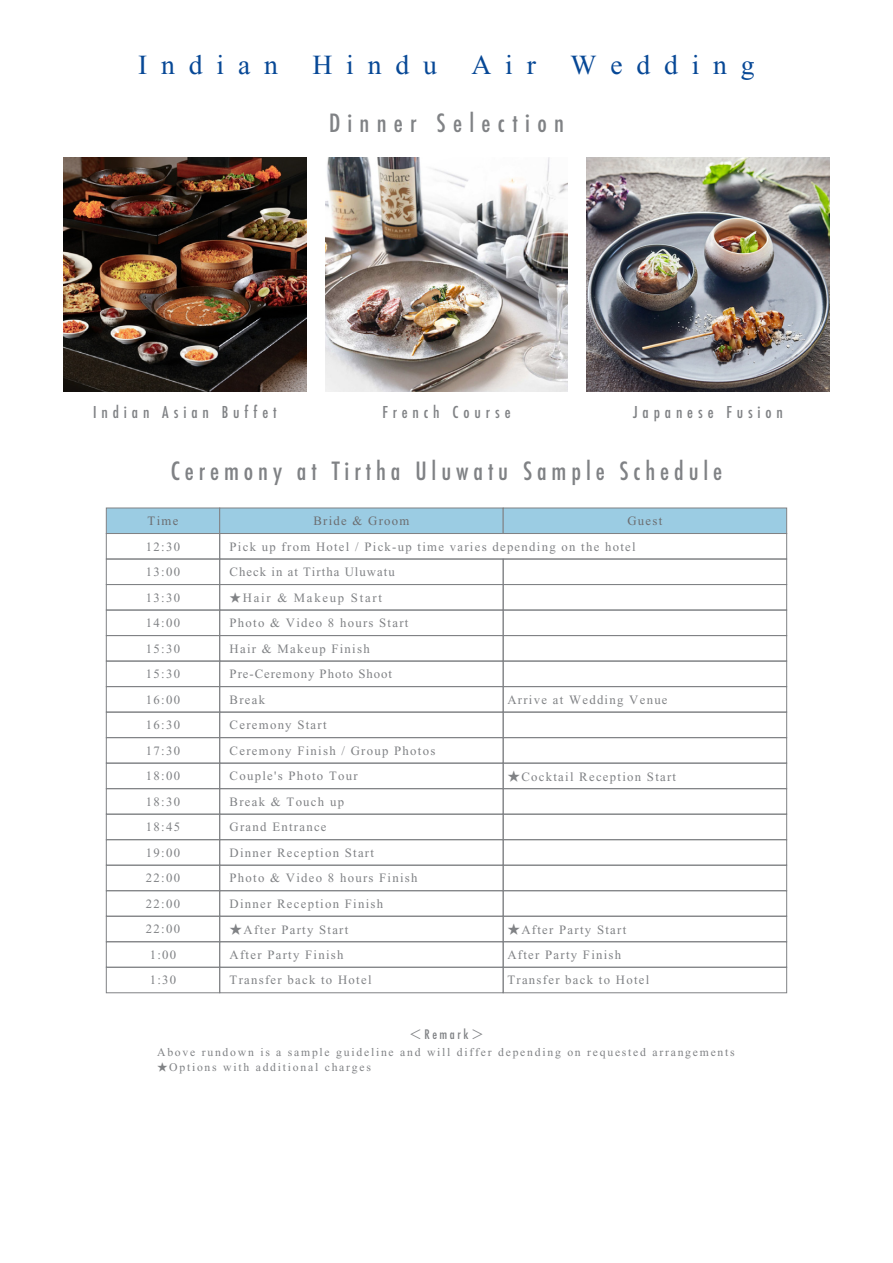
<style>
.page{position:relative;width:893px;height:1263px;background:#fff}
.page>*{position:absolute;margin:0;border:0;box-sizing:border-box;transform-origin:0 0}
.t1{font:27.6px "Times New Roman";letter-spacing:.5em;color:#074896}
.t2{font:500 condensed 24.45px "Futura";letter-spacing:.2em;color:#808285}
.t3{font:500 condensed 24.45px "Futura";letter-spacing:.3em;color:#808285}
.t4{font:500 condensed 15.9px "Futura";letter-spacing:.305em;color:#808285}
.t5{font:12.75px/25.5px "Times New Roman";letter-spacing:.1em;color:#808285}
.t6{font:12.75px "Times New Roman";letter-spacing:.08em;color:#808285}
.t7{font:12.75px "Times New Roman";letter-spacing:.075em;color:#808285}
.t8{font:12.75px "Times New Roman";letter-spacing:.1em;color:#6c6d70}
.t9{font:12.75px "Times New Roman";letter-spacing:.135em;color:#808285}
.t10{font:500 condensed 12.75px "Futura";letter-spacing:.2em;color:#808285}
.t11{font:11.7px "Times New Roman";letter-spacing:.15em;color:#808285}
.s1{font-family:"Koz Go Pr 6 N";font-size:11.7px}
.s2{font-family:"Koz Go Pr 6 N"}
.s3{font-family:"Koz Go Pr 6 N";font-weight:400;font-stretch:normal}
.s4{font-family:"Koz Go Pr 6 N";font-size:10.65px}
</style>
<div class="page">
<img style="left:325px;top:157px;width:243px;height:234px">
<img style="left:64px;top:157px;width:242px;height:234px">
<img style="left:587px;top:157px;width:242px;height:234px">
<div style="left:106px;top:533px;width:114px;height:26px;border:1px solid #808285"></div>
<div style="left:106px;top:508px;width:114px;height:26px;background:#9bcce3;border:1px solid #808285"></div>
<div style="left:219px;top:533px;width:568px;height:26px;border:1px solid #808285"></div>
<div style="left:219px;top:508px;width:284px;height:26px;background:#9bcce3;border:1px solid #808285"></div>
<div style="left:106px;top:559px;width:114px;height:26px;border:1px solid #808285"></div>
<div style="left:106px;top:584px;width:114px;height:26px;border:1px solid #808285"></div>
<div style="left:219px;top:584px;width:284px;height:26px;border:1px solid #808285"></div>
<div style="left:503px;top:584px;width:284px;height:26px;border:1px solid #808285"></div>
<div style="left:219px;top:559px;width:284px;height:26px;border:1px solid #808285"></div>
<div style="left:503px;top:559px;width:284px;height:26px;border:1px solid #808285"></div>
<div style="left:106px;top:610px;width:114px;height:26px;border:1px solid #808285"></div>
<div style="left:219px;top:610px;width:284px;height:26px;border:1px solid #808285"></div>
<div style="left:503px;top:610px;width:284px;height:26px;border:1px solid #808285"></div>
<div style="left:106px;top:635px;width:114px;height:26px;border:1px solid #808285"></div>
<div style="left:219px;top:635px;width:284px;height:26px;border:1px solid #808285"></div>
<div style="left:503px;top:635px;width:284px;height:26px;border:1px solid #808285"></div>
<div style="left:106px;top:661px;width:114px;height:26px;border:1px solid #808285"></div>
<div style="left:219px;top:661px;width:284px;height:26px;border:1px solid #808285"></div>
<div style="left:503px;top:661px;width:284px;height:26px;border:1px solid #808285"></div>
<div style="left:106px;top:686px;width:114px;height:26px;border:1px solid #808285"></div>
<div style="left:219px;top:686px;width:284px;height:26px;border:1px solid #808285"></div>
<div style="left:503px;top:686px;width:284px;height:26px;border:1px solid #808285"></div>
<div style="left:106px;top:712px;width:114px;height:26px;border:1px solid #808285"></div>
<div style="left:219px;top:712px;width:284px;height:26px;border:1px solid #808285"></div>
<div style="left:503px;top:712px;width:284px;height:26px;border:1px solid #808285"></div>
<div style="left:106px;top:737px;width:114px;height:26px;border:1px solid #808285"></div>
<div style="left:219px;top:737px;width:284px;height:26px;border:1px solid #808285"></div>
<div style="left:503px;top:737px;width:284px;height:26px;border:1px solid #808285"></div>
<div style="left:106px;top:763px;width:114px;height:26px;border:1px solid #808285"></div>
<div style="left:219px;top:763px;width:284px;height:26px;border:1px solid #808285"></div>
<div style="left:503px;top:763px;width:284px;height:26px;border:1px solid #808285"></div>
<div style="left:106px;top:788px;width:114px;height:26px;border:1px solid #808285"></div>
<div style="left:219px;top:788px;width:284px;height:26px;border:1px solid #808285"></div>
<div style="left:503px;top:788px;width:284px;height:26px;border:1px solid #808285"></div>
<div style="left:106px;top:814px;width:114px;height:26px;border:1px solid #808285"></div>
<div style="left:219px;top:814px;width:284px;height:26px;border:1px solid #808285"></div>
<div style="left:503px;top:814px;width:284px;height:26px;border:1px solid #808285"></div>
<div style="left:106px;top:839px;width:114px;height:26px;border:1px solid #808285"></div>
<div style="left:219px;top:839px;width:284px;height:26px;border:1px solid #808285"></div>
<div style="left:503px;top:839px;width:284px;height:26px;border:1px solid #808285"></div>
<div style="left:106px;top:865px;width:114px;height:26px;border:1px solid #808285"></div>
<div style="left:219px;top:865px;width:284px;height:26px;border:1px solid #808285"></div>
<div style="left:503px;top:865px;width:284px;height:26px;border:1px solid #808285"></div>
<div style="left:106px;top:890px;width:114px;height:26px;border:1px solid #808285"></div>
<div style="left:219px;top:890px;width:284px;height:26px;border:1px solid #808285"></div>
<div style="left:503px;top:890px;width:284px;height:26px;border:1px solid #808285"></div>
<div style="left:106px;top:916px;width:114px;height:26px;border:1px solid #808285"></div>
<div style="left:219px;top:916px;width:284px;height:26px;border:1px solid #808285"></div>
<div style="left:503px;top:916px;width:284px;height:26px;border:1px solid #808285"></div>
<div style="left:106px;top:941px;width:114px;height:26px;border:1px solid #808285"></div>
<div style="left:219px;top:941px;width:284px;height:26px;border:1px solid #808285"></div>
<div style="left:503px;top:941px;width:284px;height:26px;border:1px solid #808285"></div>
<div style="left:503px;top:508px;width:284px;height:26px;background:#9bcce3;border:1px solid #808285"></div>
<div style="left:106px;top:967px;width:114px;height:26px;border:1px solid #808285"></div>
<div style="left:219px;top:967px;width:284px;height:26px;border:1px solid #808285"></div>
<div style="left:503px;top:967px;width:284px;height:26px;border:1px solid #808285"></div>
<h1 class="t1" style="left:138px;top:50px;width:300px">Indian Hindu</h1>
<h1 class="t1" style="left:471px;top:50px;width:285px">Air Wedding</h1>
<h2 class="t3" style="left:329px;top:107px;width:236px">Dinner Selection</h2>
<p class="t4" style="left:93px;top:402px;width:185px">Indian Asian Buffet</p>
<p class="t4" style="left:382px;top:402px;width:130px">French Course</p>
<p class="t4" style="left:633px;top:402px;width:151px">Japanese Fusion</p>
<h2 class="t2" style="left:171px;top:455px;width:553px">Ceremony at Tirtha Uluwatu Sample Schedule</h2>
<p class="t8" style="left:148px;top:514px;width:32px">Time</p>
<p class="t8" style="left:313px;top:514px;width:98px">Bride &amp; Groom</p>
<p class="t8" style="left:627px;top:514px;width:36px">Guest</p>
<p class="t5" style="left:146px;top:534px;width:36px">12:30</p>
<p class="t5" style="left:230px;top:534px;width:408px">Pick up from Hotel / Pick-up time varies depending on the hotel</p>
<p class="t5" style="left:146px;top:559px;width:36px">13:00<br>13:30</p>
<p class="t6" style="left:230px;top:565px;width:167px">Check in at Tirtha Uluwatu</p>
<p class="t9" style="left:230px;top:590px;width:154px"><span class="s1">★</span>Hair &amp; Makeup Start</p>
<p class="t5" style="left:146px;top:610px;width:36px">14:00</p>
<p class="t5" style="left:230px;top:610px;width:180px">Photo &amp; Video 8 hours Start</p>
<p class="t5" style="left:146px;top:636px;width:36px">15:30</p>
<p class="t5" style="left:230px;top:636px;width:142px">Hair &amp; Makeup Finish</p>
<p class="t5" style="left:146px;top:661px;width:36px">15:30</p>
<p class="t7" style="left:230px;top:667px;width:164px">Pre-Ceremony Photo Shoot</p>
<p class="t5" style="left:146px;top:687px;width:36px">16:00</p>
<p class="t5" style="left:230px;top:687px;width:37px">Break</p>
<p class="t5" style="left:146px;top:712px;width:36px">16:30</p>
<p class="t5" style="left:230px;top:712px;width:99px">Ceremony Start</p>
<p class="t5" style="left:146px;top:738px;width:36px">17:30</p>
<p class="t5" style="left:230px;top:738px;width:207px">Ceremony Finish / Group Photos</p>
<p class="t5" style="left:146px;top:763px;width:36px">18:00</p>
<p class="t5" style="left:230px;top:763px;width:130px">Couple's Photo Tour</p>
<p class="t5" style="left:146px;top:789px;width:36px">18:30</p>
<p class="t5" style="left:230px;top:789px;width:116px">Break &amp; Touch up</p>
<p class="t5" style="left:146px;top:814px;width:36px">18:45</p>
<p class="t5" style="left:230px;top:814px;width:98px">Grand Entrance</p>
<p class="t5" style="left:146px;top:840px;width:36px">19:00</p>
<p class="t5" style="left:230px;top:840px;width:146px">Dinner Reception Start</p>
<p class="t5" style="left:146px;top:865px;width:36px">22:00</p>
<p class="t5" style="left:230px;top:865px;width:189px">Photo &amp; Video 8 hours Finish</p>
<p class="t5" style="left:146px;top:891px;width:36px">22:00</p>
<p class="t5" style="left:230px;top:891px;width:155px">Dinner Reception Finish</p>
<p class="t5" style="left:146px;top:916px;width:36px">22:00</p>
<p class="t5" style="left:230px;top:917px;width:120px"><span class="s2">★</span>After Party Start</p>
<p class="t5" style="left:507px;top:917px;width:120px"><span class="s2">★</span>After Party Start</p>
<p class="t5" style="left:150px;top:942px;width:28px">1:00</p>
<p class="t5" style="left:230px;top:942px;width:115px">After Party Finish</p>
<p class="t5" style="left:507px;top:942px;width:115px">After Party Finish</p>
<p class="t5" style="left:507px;top:687px;width:162px">Arrive at Wedding Venue</p>
<p class="t5" style="left:507px;top:764px;width:170px"><span class="s2">★</span>Cocktail Reception Start</p>
<p class="t5" style="left:150px;top:967px;width:28px">1:30</p>
<p class="t5" style="left:230px;top:967px;width:143px">Transfer back to Hotel</p>
<p class="t5" style="left:507px;top:967px;width:143px">Transfer back to Hotel</p>
<p class="t10" style="left:409px;top:1026px;width:76px"><span class="s3">＜</span>Remark<span class="s3">＞</span></p>
<p class="t11" style="left:157px;top:1046px;width:579px">Above rundown is a sample guideline and will differ depending on requested arrangements</p>
<p class="t11" style="left:157px;top:1061px;width:215px"><span class="s4">★</span>Options with additional charges</p>
</div>
